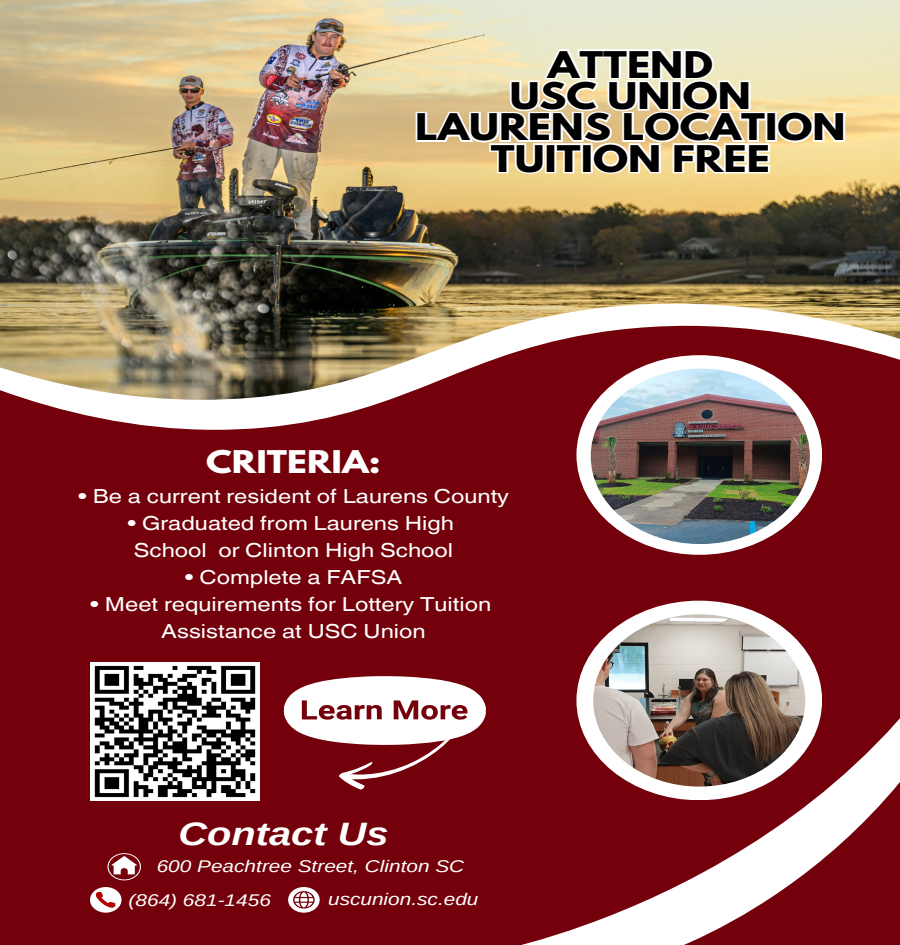
<style>
.page{position:relative;width:900px;height:945px;background:#73000a}
.page>*{position:absolute;margin:0;border:0;box-sizing:border-box;transform-origin:0 0}
.t1{font:700 32.5px/31.4px "League Spartan";color:#000;text-align:center;scale:1.23 1}
.t2{font:italic 700 32.38px "Arimo";color:#fff;scale:1.23 1}
.t3{font:700 27.75px "League Spartan";color:#fff;scale:1.23 1}
.t4{font:19.38px/26.9px "Helvetica World";color:#fff;text-align:center;scale:1.23 1}
.t5{font:italic 16.88px "Arimo";color:#fff;scale:1.23 1}
</style>
<div class="page">
<svg style="left:29px;top:400px;width:359px;height:30px;fill:#fff"></svg>
<img style="left:0;top:0;width:900px;height:400px">
<svg style="left:576px;top:355px;width:246px;height:147px"></svg>
<img style="left:591px;top:369px;width:219px;height:160px">
<svg style="left:521px;top:529px;width:261px;height:416px"></svg>
<svg style="left:666px;top:550px;width:234px;height:395px"></svg>
<img style="left:90px;top:663px;width:170px;height:138px">
<svg style="left:288px;top:887px;width:32px;height:26px"></svg>
<svg style="left:576px;top:601px;width:246px;height:199px"></svg>
<img style="left:593px;top:614px;width:212px;height:173px">
<div style="left:90px;top:887px;width:32px;height:26px;background:#fff;border-radius:50%"></div>
<svg style="left:95px;top:891px;width:21px;height:17px"></svg>
<svg style="left:108px;top:853px;width:33px;height:27px"></svg>
<svg style="left:284px;top:676px;width:202px;height:114px"></svg>
<svg style="left:414px;top:47px;width:433px;height:129px"></svg>
<p class="t1" style="left:415px;top:48px;width:351px">ATTEND<br>USC UNION<br>LAURENS LOCATION<br>TUITION FREE</p>
<p class="t3" style="left:206px;top:440px;width:143px">CRITERIA:</p>
<p class="t4" style="left:78px;top:483px;width:352px">• Be a current resident of Laurens County</p>
<p class="t4" style="left:127px;top:510px;width:267px">• Graduated from Laurens High<br>School or Clinton High School</p>
<p class="t4" style="left:184px;top:564px;width:179px">• Complete a FAFSA</p>
<p class="t4" style="left:90px;top:591px;width:328px">• Meet requirements for Lottery Tuition<br>Assistance at USC Union</p>
<p class="t2" style="left:178px;top:811px;width:172px">Contact Us</p>
<p class="t5" style="left:157px;top:855px;width:252px">600 Peachtree Street, Clinton SC</p>
<p class="t5" style="left:129px;top:889px;width:117px">(864) 681-1456</p>
<p class="t5" style="left:328px;top:888px;width:124px">uscunion.sc.edu</p>
</div>
